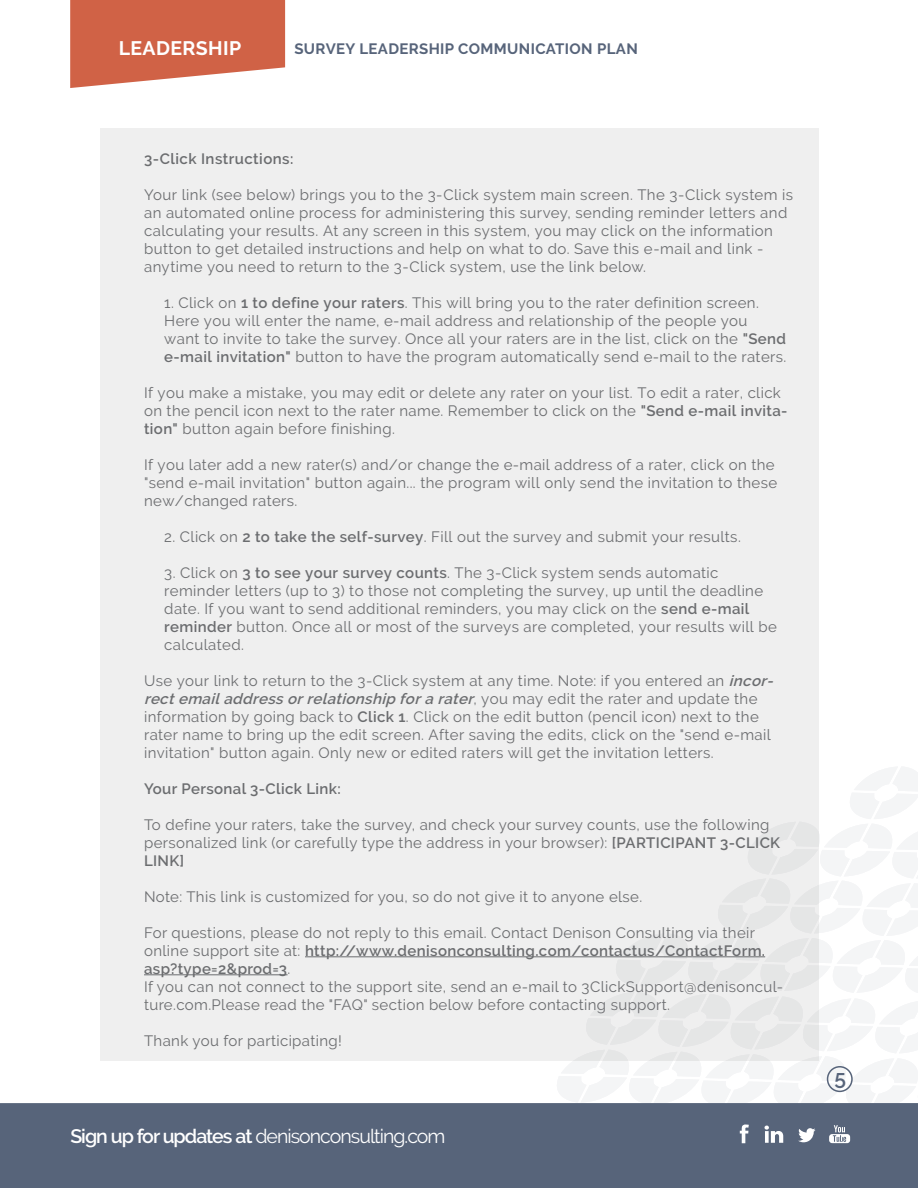
<style>
.page{position:relative;width:918px;height:1188px;background:#fff}
.page>*{position:absolute;margin:0;border:0;box-sizing:border-box;transform-origin:0 0}
.t1{font:600 21px "Raleway";color:#57647a}
.t2{font:19.5px "Raleway";letter-spacing:-.05em;color:#fff}
.t3{font:700 19.5px "Raleway";letter-spacing:.02em;color:#fff}
.t4{font:15px/18px "Raleway";letter-spacing:.025em;color:#6d6f72}
.t5{font:600 15px "Raleway";letter-spacing:.025em;color:#6d6f72}
.t6{font:700 15px "Raleway";letter-spacing:.025em;color:#57647a}
.s1{font-weight:600}
.s2{font-weight:600;font-style:italic}
</style>
<div class="page">
<div style="left:0;top:1103px;width:918px;height:85px;background:#57647a"></div>
<svg style="left:555px;top:766px;width:363px;height:378px"></svg>
<svg style="left:70px;top:0;width:215px;height:88px"></svg>
<div style="left:827px;top:1066px;width:26px;height:26px;border:2px solid #57647a;border-radius:50%"></div>
<div style="left:100px;top:128px;width:718px;height:932px;background:#efefef"></div>
<p class="t3" style="left:119px;top:37px;width:124px">LEADERSHIP</p>
<p class="t6" style="left:294px;top:40px;width:345px">SURVEY LEADERSHIP COMMUNICATION PLAN</p>
<p class="t5" style="left:144px;top:150px;width:151px">3-Click Instructions:</p>
<p class="t4" style="left:144px;top:185px;width:651px">Your link (see below) brings you to the 3-Click system main screen. The 3-Click system is an automated online process for administering this survey, sending reminder letters and calculating your results. At any screen in this system, you may click on the information button to get detailed instructions and help on what to do. Save this e-mail and link -</p>
<p class="t4" style="left:144px;top:257px;width:504px">anytime you need to return to the 3-Click system, use the link below.</p>
<p class="t4" style="left:164px;top:293px;width:624px">1. Click on <span class="s1">1 to define your raters</span>. This will bring you to the rater definition screen.<br>Here you will enter the name, e-mail address and relationship of the people you want to invite to take the survey. Once all your raters are in the list, click on the <span class="s1">"Send e-mail invitation"</span> button to have the program automatically send e-mail to the raters.</p>
<p class="t4" style="left:144px;top:383px;width:645px">If you make a mistake, you may edit or delete any rater on your list. To edit a rater, click on the pencil icon next to the rater name. Remember to click on the <span class="s1">"Send e-mail invita&shy;tion"</span> button again before finishing.</p>
<p class="t4" style="left:144px;top:455px;width:635px">If you later add a new rater(s) and/or change the e-mail address of a rater, click on the "send e-mail invitation" button again... the program will only send the invitation to these new/changed raters.</p>
<p class="t4" style="left:164px;top:527px;width:578px">2. Click on <span class="s1">2 to take the self-survey</span>. Fill out the survey and submit your results.</p>
<p class="t4" style="left:164px;top:563px;width:556px">3. Click on <span class="s1">3 to see your survey counts</span>. The 3-Click system sends automatic</p>
<p class="t4" style="left:164px;top:581px;width:614px">reminder letters (up to 3) to those not completing the survey, up until the deadline date. If you want to send additional reminders, you may click on the <span class="s1">send e-mail reminder</span> button. Once all or most of the surveys are completed, your results will be calculated.</p>
<p class="t4" style="left:144px;top:671px;width:635px">Use your link to return to the 3-Click system at any time. Note: if you entered an <span class="s2">incor&shy;rectemailaddressorrelationship fora rater</span>, y o u m a y e d i t t h e r a t e r a n d u p d a t e t h e information by going back to <span class="s1">Click 1</span>. Click on the edit button (pencil icon) next to the rater name to bring up the edit screen. After saving the edits, click on the "send e-mail invitation" button again. Only new or edited raters will get the invitation letters.</p>
<p class="t5" style="left:144px;top:780px;width:198px">Your Personal 3-Click Link:</p>
<p class="t4" style="left:144px;top:815px;width:627px">To define your raters, take the survey, and check your survey counts, use the following</p>
<p class="t4" style="left:144px;top:833px;width:638px">personalized link (or carefully type the address in your browser): <span class="s1">[PARTICIPANT 3-CLICK<br>LINK]</span></p>
<p class="t4" style="left:144px;top:887px;width:500px">Note: This link is customized for you, so do not give it to anyone else.</p>
<p class="t4" style="left:144px;top:923px;width:623px">For questions, please do not reply to this email. Contact Denison Consulting via their online support site at: <span class="s1">http://www.denisonconsulting.com/contactus/ContactForm. asp?type=2&amp;prod=3</span>.</p>
<p class="t4" style="left:144px;top:977px;width:641px">If you can not connect to the support site, send an e-mail to 3ClickSupport@denisoncul&shy;ture.com.Please read the "FAQ" section below before contacting support.</p>
<p class="t4" style="left:144px;top:1031px;width:199px">Thank you for participating!</p>
<h2 class="t2" style="left:70px;top:1125px;width:377px"><span class="s1">Sign up for updates at</span> denisonconsulting.com</h2>
<p class="t1" style="left:835px;top:1065px;width:13px">5</p>
</div>
